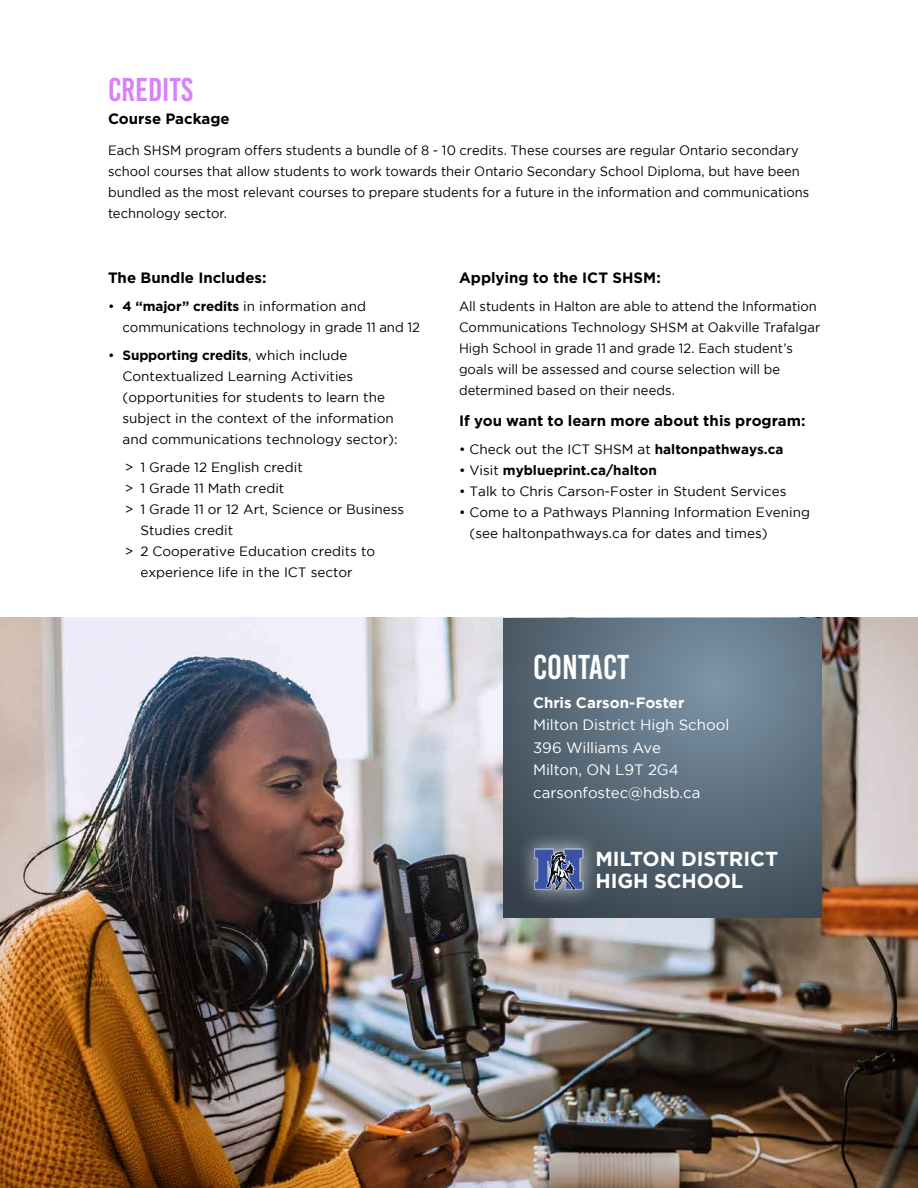
<style>
.page{position:relative;width:918px;height:1188px;background:#fff}
.page>*{position:absolute;margin:0;border:0;box-sizing:border-box;transform-origin:0 0}
.t1{font:34.5px "Bebas Kai";color:#fff}
.t2{font:33px "Bebas Kai";color:#da80f8}
.t3{font:700 20.25px/22.2px "Gotham";letter-spacing:-.005em;color:#fff}
.t4{font:700 15px "Gotham";color:#000}
.t5{font:15px/22.5px "Gotham";letter-spacing:-.005em;color:#fff}
.t6{font:700 15px "Gotham";color:#fff}
.t7{font:13.5px/21px "Gotham";color:#000}
.t8{font:13.5px/21px "Gotham";color:#000;scale:.96 1}
.t9{font:700 13.5px "Gotham";color:#000}
.s1{font-weight:700}
.s2{font-weight:400}
</style>
<div class="page">
<img style="left:0;top:618px;width:918px;height:570px">
<svg style="left:503px;top:618px;width:319px;height:300px;background:#5a6c7a"></svg>
<div style="left:516px;top:830px;width:86px;height:79px;background:#fff;opacity:.75"></div>
<svg style="left:534px;top:849px;width:49px;height:41px;background:#5f6d9a"></svg>
<h2 class="t2" style="left:108px;top:72px;width:86px">CREDITS</h2>
<p class="t4" style="left:108px;top:109px;width:123px">Course Package</p>
<p class="t8" style="left:108px;top:140px;width:732px">Each SHSM program offers students a bundle of 8 - 10 credits. These courses are regular Ontario secondary school courses that allow students to work towards their Ontario Secondary School Diploma, but have been bundled as the most relevant courses to prepare students for a future in the information and communications technology sector.</p>
<p class="t4" style="left:108px;top:268px;width:160px">The Bundle Includes:</p>
<p class="t7" style="left:123px;top:296px;width:299px;text-indent:-15px">• <span class="s1">4 “major” credits</span> in information and communications technology in grade 11 and 12</p>
<p class="t7" style="left:123px;top:344px;width:276px;text-indent:-15px">• <span class="s1">Supporting credits</span>, which include Contextualized Learning Activities (opportunities for students to learn the subject in the context of the information and communications technology sector):</p>
<p class="t7" style="left:125px;top:456px;width:179px">&gt; 1 Grade 12 English credit</p>
<p class="t7" style="left:125px;top:477px;width:161px">&gt; 1 Grade 11 Math credit</p>
<p class="t7" style="left:125px;top:498px;width:281px">&gt; 1 Grade 11 or 12 Art, Science or Business</p>
<p class="t7" style="left:140px;top:519px;width:94px">Studies credit</p>
<p class="t7" style="left:125px;top:540px;width:252px">&gt; 2 Cooperative Education credits to</p>
<p class="t7" style="left:140px;top:561px;width:214px">experience life in the ICT sector</p>
<p class="t4" style="left:459px;top:268px;width:204px">Applying to the ICT SHSM:</p>
<p class="t8" style="left:459px;top:295px;width:378px">All students in Halton are able to attend the Information Communications Technology SHSM at Oakville Trafalgar High School in grade 11 and grade 12. Each student’s goals will be assessed and course selection will be determined based on their needs.</p>
<p class="t4" style="left:459px;top:411px;width:348px">If you want to learn more about this program:</p>
<p class="t7" style="left:459px;top:438px;width:326px">• Check out the ICT SHSM at <span class="s1">haltonpathways.ca</span></p>
<p class="t9" style="left:459px;top:462px;width:199px"><span class="s2">• Visit</span> myblueprint.ca/halton</p>
<p class="t7" style="left:459px;top:480px;width:329px">• Talk to Chris Carson-Foster in Student Services</p>
<p class="t7" style="left:470px;top:501px;width:342px;text-indent:-11px">• Come to a Pathways Planning Information Evening (see haltonpathways.ca for dates and times)</p>
<h1 class="t1" style="left:533px;top:649px;width:98px">CONTACT</h1>
<p class="t6" style="left:533px;top:694px;width:153px">Chris Carson-Foster</p>
<p class="t5" style="left:533px;top:713px;width:198px">Milton District High School<br>396 Williams Ave<br>Milton, ON L9T 2G4 carsonfostec@hdsb.ca</p>
<h3 class="t3" style="left:595px;top:847px;width:184px">MILTON DISTRICT<br>HIGH SCHOOL</h3>
</div>
